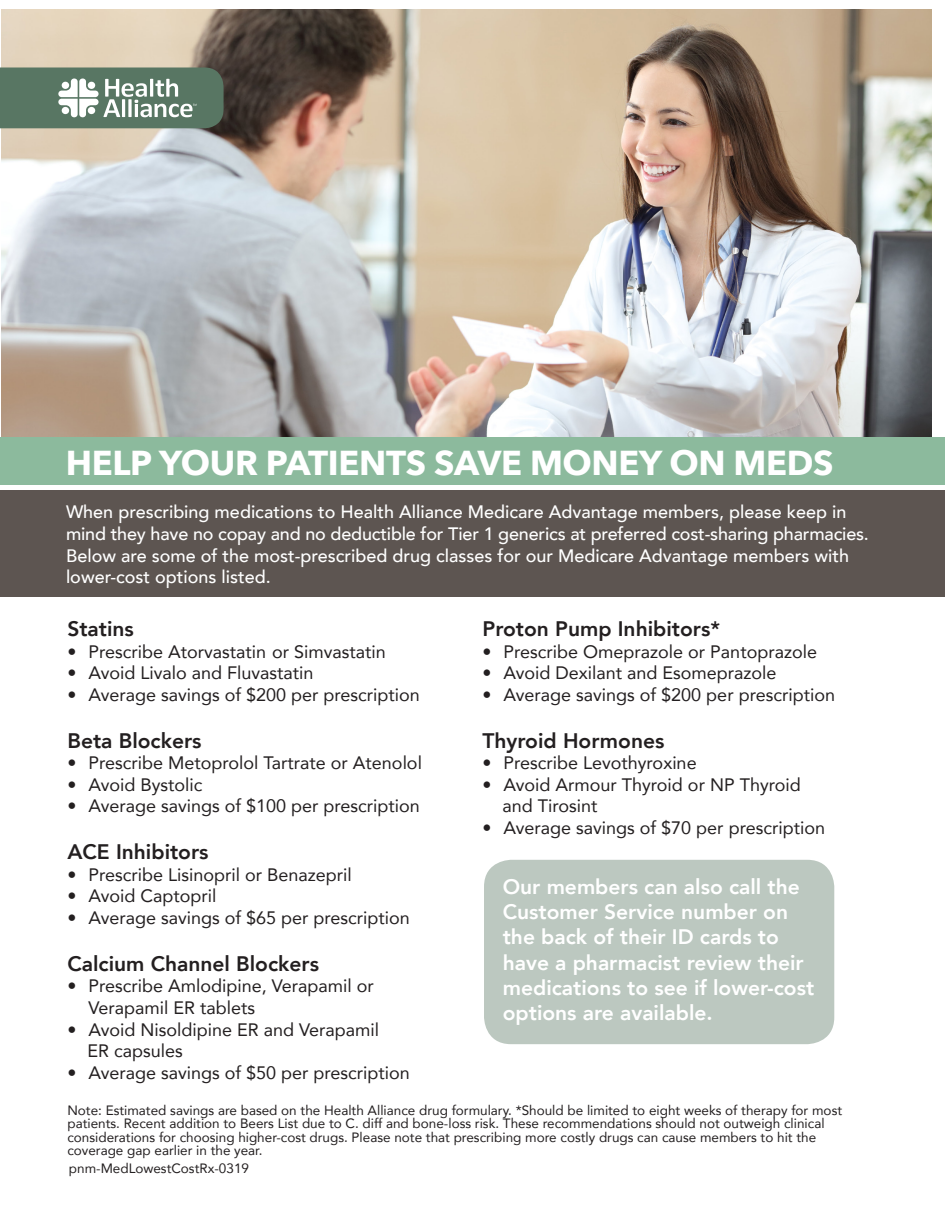
<style>
.page{position:relative;width:945px;height:1215px;background:#fff}
.page>*{position:absolute;margin:0;border:0;box-sizing:border-box;transform-origin:0 0}
.t1{font:700 34.5px "Avenir Next";letter-spacing:-.01em;color:#fff}
.t2{font:800 21px/25.2px "Avenir";color:#fff}
.t3{font:800 21px "Avenir";color:#231f20}
.t4{font:18px/21.6px "Avenir";color:#231f20}
.t5{font:500 18px/21.6px "Avenir";color:#fff}
.t6{font:13.5px/13.5px "Avenir";color:#231f20}
</style>
<div class="page">
<img style="left:1px;top:9px;width:931px;height:428px">
<div style="left:484px;top:860px;width:350px;height:184px;background:#bcc8c0;border-radius:27px"></div>
<div style="left:0;top:490px;width:945px;height:107px;background:#5d5551"></div>
<div style="left:0;top:437px;width:945px;height:47px;background:#8cba9d"></div>
<svg style="left:0;top:68px;width:224px;height:60px;background:#738b7b"></svg>
<p class="t1" style="left:66px;top:433px;width:769px">HELP YOUR PATIENTS SAVE MONEY ON MEDS</p>
<p class="t5" style="left:66px;top:500px;width:782px">When prescribing medications to Health Alliance Medicare Advantage members, please keep in</p>
<p class="t5" style="left:66px;top:522px;width:804px">mind they have no copay and no deductible for Tier 1 generics at preferred cost-sharing pharmacies.<br>Below are some of the most-prescribed drug classes for our Medicare Advantage members with lower-cost options listed.</p>
<p class="t3" style="left:67px;top:612px;width:68px">Statins</p>
<p class="t4" style="left:67px;top:640px;width:320px">• Prescribe Atorvastatin or Simvastatin</p>
<p class="t4" style="left:67px;top:662px;width:248px">• Avoid Livalo and Fluvastatin</p>
<p class="t4" style="left:67px;top:683px;width:354px">• Average savings of $200 per prescription</p>
<p class="t3" style="left:67px;top:724px;width:136px">Beta Blockers</p>
<p class="t4" style="left:67px;top:752px;width:356px">• Prescribe Metoprolol Tartrate or Atenolol</p>
<p class="t4" style="left:67px;top:773px;width:137px">• Avoid Bystolic</p>
<p class="t4" style="left:67px;top:795px;width:354px">• Average savings of $100 per prescription</p>
<p class="t3" style="left:67px;top:836px;width:143px">ACE Inhibitors</p>
<p class="t4" style="left:67px;top:863px;width:286px">• Prescribe Lisinopril or Benazepril</p>
<p class="t4" style="left:67px;top:885px;width:151px">• Avoid Captopril</p>
<p class="t4" style="left:67px;top:906px;width:344px">• Average savings of $65 per prescription</p>
<p class="t3" style="left:67px;top:947px;width:253px">Calcium Channel Blockers</p>
<p class="t4" style="left:88px;top:975px;width:287px;text-indent:-21px">• Prescribe Amlodipine, Verapamil or<br>Verapamil ER tablets</p>
<p class="t4" style="left:67px;top:1018px;width:313px">• Avoid Nisoldipine ER and Verapamil</p>
<p class="t4" style="left:87px;top:1040px;width:97px">ER capsules</p>
<p class="t4" style="left:67px;top:1061px;width:344px">• Average savings of $50 per prescription</p>
<p class="t3" style="left:483px;top:612px;width:239px">Proton Pump Inhibitors*</p>
<p class="t4" style="left:483px;top:640px;width:336px">• Prescribe Omeprazole or Pantoprazole</p>
<p class="t4" style="left:483px;top:662px;width:296px">• Avoid Dexilant and Esomeprazole</p>
<p class="t4" style="left:483px;top:683px;width:354px">• Average savings of $200 per prescription</p>
<p class="t3" style="left:483px;top:724px;width:183px">Thyroid Hormones</p>
<p class="t4" style="left:483px;top:752px;width:216px">• Prescribe Levothyroxine</p>
<p class="t4" style="left:483px;top:773px;width:320px">• Avoid Armour Thyroid or NP Thyroid</p>
<p class="t4" style="left:503px;top:795px;width:97px">and Tirosint</p>
<p class="t4" style="left:483px;top:816px;width:344px">• Average savings of $70 per prescription</p>
<p class="t2" style="left:503px;top:874px;width:299px">Our members can also call the<br>Customer Service number on</p>
<p class="t2" style="left:503px;top:925px;width:278px">the back of their ID cards to</p>
<p class="t2" style="left:503px;top:950px;width:313px">have a pharmacist review their medications to see if lower-cost options are available.</p>
<p class="t6" style="left:67px;top:1103px;width:776px">Note: Estimated savings are based on the Health Alliance drug formulary. *Should be limited to eight weeks of therapy for most patients. Recent addition to Beers List due to C. diff and bone-loss risk. These recommendations should not outweigh clinical considerations for choosing higher-cost drugs. Please note that prescribing more costly drugs can cause members to hit the</p>
<p class="t6" style="left:67px;top:1143px;width:197px">coverage gap earlier in the year.</p>
<p class="t6" style="left:69px;top:1161px;width:182px">pnm-MedLowestCostRx-0319</p>
</div>
